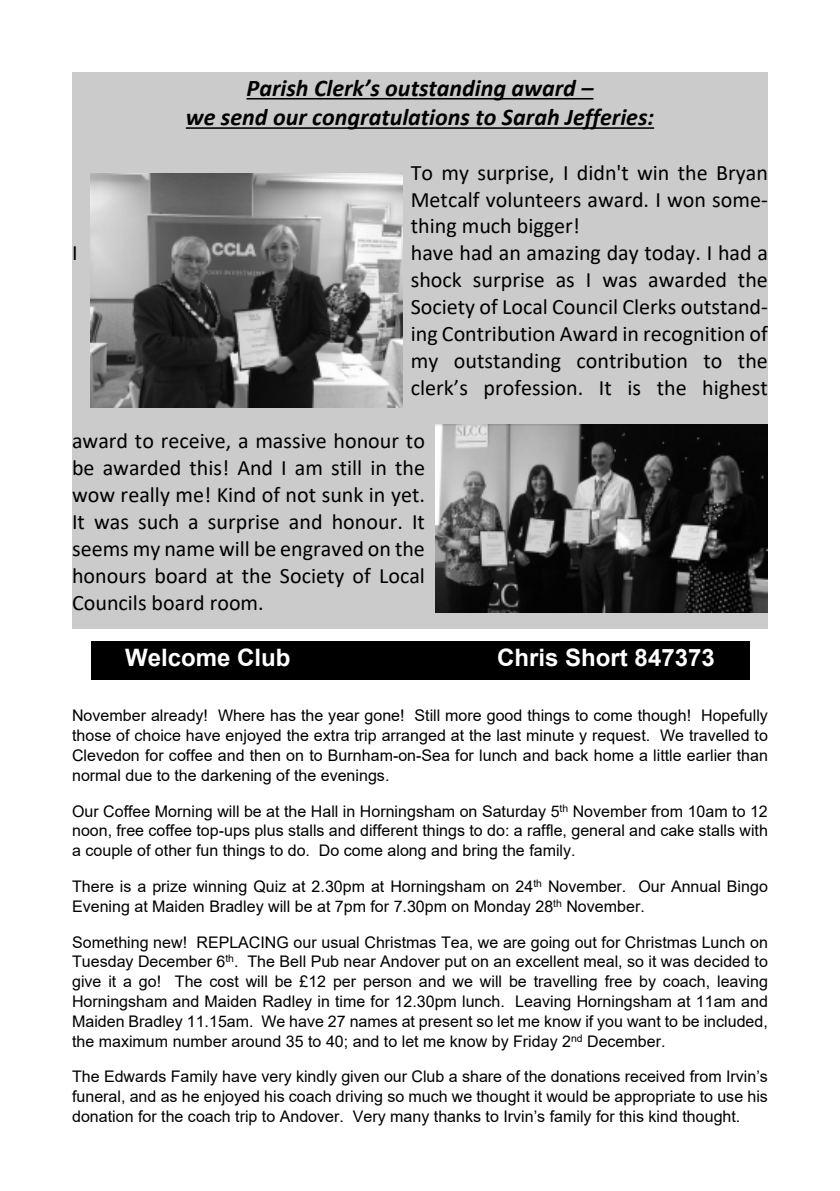
<style>
.page{position:relative;width:840px;height:1191px;background:#fff}
.page>*{position:absolute;margin:0;border:0;box-sizing:border-box;transform-origin:0 0}
.t1{font:italic 700 24px/29.4px "Calibri";color:#000;text-align:center}
.t2{font:700 24px "Arial";color:#fff}
.t3{font:22px/26.8px "Calibri";color:#000;text-align:justify}
.t4{font:16px/19.8px "Arial";color:#000;text-align:justify}
</style>
<div class="page">
<div style="left:72px;top:72px;width:695px;height:557px;background:#cbcbcb"></div>
<hr style="left:246px;top:98px;width:347px;height:1px;background:#000">
<hr style="left:186px;top:127px;width:467px;height:2px;background:#000">
<img style="left:435px;top:425px;width:332px;height:187px">
<img style="left:90px;top:173px;width:312px;height:234px">
<div style="left:91px;top:642px;width:657px;height:38px;background:#000"></div>
<h1 class="t1" style="left:186px;top:75px;width:469px">Parish Clerk’s outstanding award –<br>we send our congratulations to Sarah Jefferies:</h1>
<h2 class="t3" style="left:410px;top:161px;width:358px">To my surprise, I didn't win the Bryan Metcalf volunteers award. I won some&shy;thing much bigger!</h2>
<h2 class="t3" style="left:72px;top:241px;width:7px">I</h2>
<h2 class="t3" style="left:410px;top:241px;width:358px">have had an amazing day today. I had a shock surprise as I was awarded the Society of Local Council Clerks outstand&shy;ing Contribution Award in recognition of my outstanding contribution to the clerk’s profession. It is the highest</h2>
<p class="t3" style="left:72px;top:429px;width:354px">award to receive, a massive honour to be awarded this! And I am still in the wow really me! Kind of not sunk in yet.<br>It was such a surprise and honour. It seems my name will be engraved on the honours board at the Society of Local Councils board room.</p>
<h1 class="t2" style="left:125px;top:648px;width:167px">Welcome Club</h1>
<h1 class="t2" style="left:497px;top:648px;width:219px">Chris Short 847373</h1>
<p class="t4" style="left:72px;top:707px;width:697px">November already! Where has the year gone! Still more good things to come though! Hopefully those of choice have enjoyed the extra trip arranged at the last minute y request. We travelled to Clevedon for coffee and then on to Burnham-on-Sea for lunch and back home a little earlier than normal due to the darkening of the evenings.</p>
<p class="t4" style="left:72px;top:802px;width:697px">Our Coffee Morning will be at the Hall in Horningsham on Saturday 5<sup>th</sup> November from 10am to 12 noon, free coffee top-ups plus stalls and different things to do: a raffle, general and cake stalls with a couple of other fun things to do. Do come along and bring the family.</p>
<p class="t4" style="left:72px;top:878px;width:697px">There is a prize winning Quiz at 2.30pm at Horningsham on 24<sup>th</sup> November. Our Annual Bingo<br>Evening at Maiden Bradley will be at 7pm for 7.30pm on Monday 28<sup>th</sup> November.</p>
<p class="t4" style="left:72px;top:933px;width:697px">Something new! REPLACING our usual Christmas Tea, we are going out for Christmas Lunch on Tuesday December 6<sup>th</sup>. The Bell Pub near Andover put on an excellent meal, so it was decided to give it a go! The cost will be £12 per person and we will be travelling free by coach, leaving Horningsham and Maiden Radley in time for 12.30pm lunch. Leaving Horningsham at 11am and Maiden Bradley 11.15am. We have 27 names at present so let me know if you want to be included, the maximum number around 35 to 40; and to let me know by Friday 2<sup>nd</sup> December.</p>
<p class="t4" style="left:72px;top:1068px;width:697px">The Edwards Family have very kindly given our Club a share of the donations received from Irvin’s funeral, and as he enjoyed his coach driving so much we thought it would be appropriate to use his donation for the coach trip to Andover. Very many thanks to Irvin’s family for this kind thought.</p>
</div>
